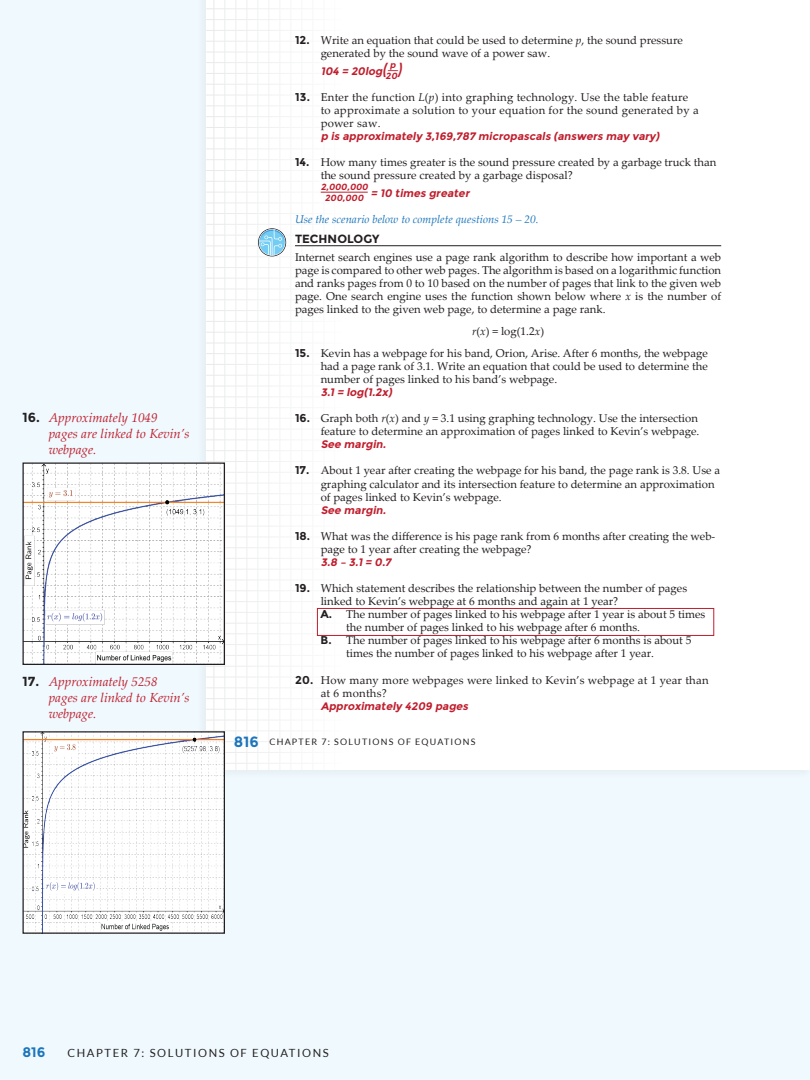
<style>
.page{position:relative;width:810px;height:1080px;background:#eff9fe}
.page>*{position:absolute;margin:0;border:0;box-sizing:border-box;transform-origin:0 0}
.t1{font:700 13.75px "Montserrat";color:#1d76bc}
.Sidebar_Answer_Body{font:italic 13.12px/15.8px "Palatino Linotype";color:#bf1e2d}
.t2{font:700 11.88px "Montserrat";color:#231f20}
.t3{font:11.38px/13.1px "Palatino Linotype";color:#231f20}
.t4{font:11.38px/13.1px "Palatino Linotype";letter-spacing:.02em;color:#231f20}
.t5{font:italic 11.38px "Palatino Linotype";color:#1d76bc}
.t6{font:11.25px "Lato";letter-spacing:.14em;color:#231f20}
.t7{font:italic 700 10.88px "Montserrat";color:#bf1e2d}
.t8{font:8.88px "Lato";letter-spacing:.14em;color:#231f20}
.t9{font:italic 700 8.88px "Montserrat";color:#bf1e2d}
.t10{font:italic 700 8.88px "Montserrat";color:#bf1e2d;scale:2 1}
.s1{font-family:"Montserrat";font-weight:700;font-style:normal;color:#231f20}
.s2{font-family:"Montserrat";font-weight:700}
.s3{font-style:italic}
.s4{font-size:16.25px}
.s5{font-family:"Montserrat";font-weight:700;font-size:14.75px;color:#1d76bc}
</style>
<div class="page">
<div style="left:196px;top:0;width:614px;height:780px;background:#ebf4f9"></div>
<div style="left:206px;top:0;width:604px;height:770px;background:#fff"></div>
<hr style="left:807px;top:0;width:3px;height:780px;background:#fff">
<svg style="left:206px;top:0;width:140px;height:770px"></svg>
<hr style="left:295px;top:245px;width:426px;height:1px;background:#231f20">
<svg style="left:258px;top:228px;width:28px;height:28px"></svg>
<hr style="left:321px;top:192px;width:47px;height:1px;background:#bf1e2d">
<div style="left:317px;top:608px;width:397px;height:28px;border:1px solid #bf1e2d"></div>
<img style="left:24px;top:464px;width:199px;height:199px">
<div style="left:22px;top:462px;width:203px;height:203px;border:1px solid #231f20"></div>
<img style="left:24px;top:733px;width:199px;height:199px">
<div style="left:22px;top:731px;width:203px;height:203px;border:1px solid #231f20"></div>
<p class="Sidebar_Answer_Body" style="left:49px;top:409px;width:142px;text-indent:-26px"><span class="s1">16.</span> Approximately 1049 pages are linked to Kevin’s webpage.</p>
<p class="Sidebar_Answer_Body" style="left:49px;top:673px;width:142px;text-indent:-26px"><span class="s1">17.</span> Approximately 5258 pages are linked to Kevin’s webpage.</p>
<p class="t3" style="left:321px;top:33px;width:364px;text-indent:-26px"><span class="s2">12.</span> Write an equation that could be used to determine <span class="s3">p</span>, the sound pressure generated by the sound wave of a power saw.</p>
<p class="t7" style="left:321px;top:64px;width:78px">104 = 20log<span class="s4">(</span> <sup>p</sup></p>
<p class="t9" style="left:386px;top:70px;width:21px">20<sup>)</sup></p>
<p class="t4" style="left:321px;top:90px;width:380px;text-indent:-26px"><span class="s2">13.</span> Enter the function <span class="s3">L</span>(<span class="s3">p</span>) into graphing technology. Use the table feature to approximate a solution to your equation for the sound generated by a power saw.</p>
<p class="t7" style="left:321px;top:130px;width:343px">p is approximately 3,169,787 micropascals (answers may vary)</p>
<p class="t3" style="left:321px;top:155px;width:397px;text-indent:-26px"><span class="s2">14.</span> How many times greater is the sound pressure created by a garbage truck than the sound pressure created by a garbage disposal?</p>
<p class="t9" style="left:321px;top:181px;width:51px">2,000,000</p>
<p class="t7" style="left:371px;top:186px;width:102px">= 10 times greater</p>
<p class="t5" style="left:295px;top:211px;width:245px">Use the scenario below to complete questions 15 – 20.</p>
<p class="t2" style="left:295px;top:232px;width:86px">TECHNOLOGY</p>
<p class="t3" style="left:295px;top:250px;width:428px;text-align:justify">Internet search engines use a page rank algorithm to describe how important a web page is compared to other web pages. The algorithm is based on a logarithmic function and ranks pages from 0 to 10 based on the number of pages that link to the given web page. One search engine uses the function shown below where <span class="s3">x</span> is the number of pages linked to the given web page, to determine a page rank.</p>
<p class="t3" style="left:472px;top:324px;width:74px"><span class="s3">r</span>(<span class="s3">x</span>) = log(1.2<span class="s3">x</span>)</p>
<p class="t3" style="left:321px;top:346px;width:389px;text-align:justify;text-indent:-26px"><span class="s2">15.</span> Kevin has a webpage for his band, Orion, Arise. After 6 months, the webpage had a page rank of 3.1. Write an equation that could be used to determine the number of pages linked to his band’s webpage.</p>
<p class="t7" style="left:321px;top:386px;width:75px">3.1 = log(1.2x)</p>
<p class="t3" style="left:295px;top:411px;width:406px;text-align:right"><span class="s2">16.</span> Graph both <span class="s3">r</span>(<span class="s3">x</span>) and <span class="s3">y</span> = 3.1 using graphing technology. Use the intersection feature to determine an approximation of pages linked to Kevin’s webpage.</p>
<p class="t7" style="left:321px;top:438px;width:69px">See margin.</p>
<p class="t3" style="left:321px;top:464px;width:401px;text-indent:-26px"><span class="s2">17.</span> About 1 year after creating the webpage for his band, the page rank is 3.8. Use a graphing calculator and its intersection feature to determine an approximation of pages linked to Kevin’s webpage.</p>
<p class="t7" style="left:321px;top:503px;width:69px">See margin.</p>
<p class="t3" style="left:321px;top:529px;width:396px;text-indent:-26px"><span class="s2">18.</span> What was the difference is his page rank from 6 months after creating the web&shy;page to 1 year after creating the webpage?</p>
<p class="t7" style="left:321px;top:556px;width:74px">3.8 – 3.1 = 0.7</p>
<p class="t3" style="left:295px;top:581px;width:394px"><span class="s2">19.</span> Which statement describes the relationship between the number of pages</p>
<p class="t3" style="left:321px;top:594px;width:299px">linked to Kevin’s webpage at 6 months and again at 1 year?</p>
<p class="t3" style="left:321px;top:607px;width:386px"><span class="s2">A.</span> The number of pages linked to his webpage after 1 year is about 5 times</p>
<p class="t3" style="left:346px;top:620px;width:295px">the number of pages linked to his webpage after 6 months.</p>
<p class="t3" style="left:321px;top:633px;width:373px"><span class="s2">B.</span> The number of pages linked to his webpage after 6 months is about 5</p>
<p class="t3" style="left:346px;top:647px;width:309px">times the number of pages linked to his webpage after 1 year.</p>
<p class="t4" style="left:321px;top:673px;width:389px;text-indent:-26px"><span class="s2">20.</span> How many more webpages were linked to Kevin’s webpage at 1 year than at 6 months?</p>
<p class="t7" style="left:321px;top:699px;width:151px">Approximately 4209 pages</p>
<p class="t10" style="left:386px;top:64px;width:9px">—</p>
<p class="t9" style="left:325px;top:192px;width:42px">200,000</p>
<p class="t8" style="left:234px;top:737px;width:243px"><span class="s5">816</span> CHAPTER 7: SOLUTIONS OF EQUATIONS</p>
<p class="t1" style="left:22px;top:1043px;width:25px">816</p>
<p class="t6" style="left:68px;top:1046px;width:263px">CHAPTER 7: SOLUTIONS OF EQUATIONS</p>
</div>
